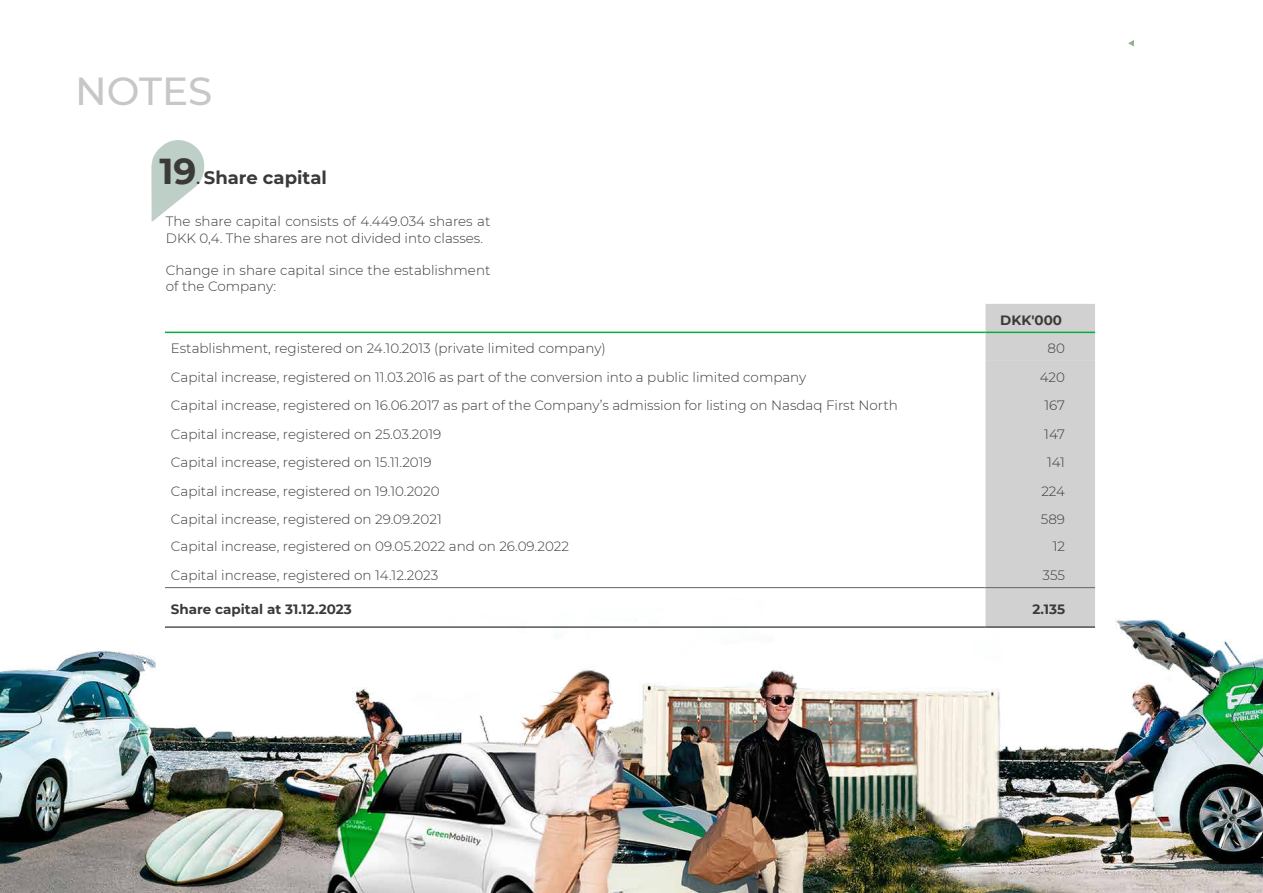
<style>
.page{position:relative;width:1263px;height:893px;background:#fff}
.page>*{position:absolute;margin:0;border:0;box-sizing:border-box;transform-origin:0 0}
.t1{font:500 39px "Montserrat";color:#c7c7c7}
.t2{font:700 36px "Montserrat";color:#3a3a39}
.t3{font:700 18px "Montserrat";color:#3a3a39}
.t4{font:500 15px "Montserrat";color:#3a3a39}
.t5{font:300 13.5px/16.2px "Montserrat";color:#3a3a39}
.t6{font:700 13.5px "Montserrat";color:#3a3a39}
.s1{font-size:13.5px}
</style>
<div class="page">
<img style="left:0;top:619px;width:1263px;height:274px">
<svg style="left:1128px;top:40px;width:6px;height:7px"></svg>
<svg style="left:151px;top:140px;width:54px;height:82px"></svg>
<div style="left:985px;top:304px;width:110px;height:323px;background:#d2d1d1"></div>
<hr style="left:165px;top:627px;width:820px;height:1px;background:#000">
<hr style="left:985px;top:627px;width:110px;height:1px;background:#000">
<hr style="left:165px;top:332px;width:820px;height:1px;background:#00b03e">
<hr style="left:985px;top:332px;width:110px;height:1px;background:#00b03e">
<hr style="left:165px;top:587px;width:820px;height:1px;background:#646363">
<hr style="left:985px;top:587px;width:110px;height:1px;background:#646363">
<h1 class="t1" style="left:75px;top:64px;width:139px">NOTES</h1>
<h2 class="t2" style="left:159px;top:145px;width:39px">19</h2>
<h3 class="t3" style="left:196px;top:165px;width:132px"><span class="s1">.</span> Share capital</h3>
<p class="t5" style="left:166px;top:213px;width:326px">The share capital consists of 4.449.034 shares at<br>DKK 0,4. The shares are not divided into classes.</p>
<p class="t5" style="left:166px;top:262px;width:326px">Change in share capital since the establishment of the Company:</p>
<p class="t6" style="left:1000px;top:310px;width:63px">DKK'000</p>
<p class="t5" style="left:171px;top:340px;width:436px">Establishment, registered on 24.10.2013 (private limited company)</p>
<p class="t5" style="left:1048px;top:340px;width:19px">80</p>
<p class="t5" style="left:171px;top:368px;width:637px">Capital increase, registered on 11.03.2016 as part of the conversion into a public limited company</p>
<p class="t5" style="left:1040px;top:368px;width:27px">420</p>
<p class="t5" style="left:171px;top:397px;width:728px">Capital increase, registered on 16.06.2017 as part of the Company’s admission for listing on Nasdaq First North</p>
<p class="t5" style="left:1044px;top:397px;width:22px">167</p>
<p class="t5" style="left:171px;top:425px;width:272px">Capital increase, registered on 25.03.2019</p>
<p class="t5" style="left:1044px;top:425px;width:22px">147</p>
<p class="t5" style="left:171px;top:454px;width:262px">Capital increase, registered on 15.11.2019</p>
<p class="t5" style="left:1047px;top:454px;width:20px">141</p>
<p class="t5" style="left:171px;top:482px;width:270px">Capital increase, registered on 19.10.2020</p>
<p class="t5" style="left:1041px;top:482px;width:25px">224</p>
<p class="t5" style="left:171px;top:510px;width:272px">Capital increase, registered on 29.09.2021</p>
<p class="t5" style="left:1041px;top:510px;width:26px">589</p>
<p class="t5" style="left:171px;top:538px;width:400px">Capital increase, registered on 09.05.2022 and on 26.09.2022</p>
<p class="t5" style="left:1053px;top:538px;width:14px">12</p>
<p class="t5" style="left:171px;top:567px;width:269px">Capital increase, registered on 14.12.2023</p>
<p class="t5" style="left:1043px;top:567px;width:24px">355</p>
<p class="t6" style="left:171px;top:599px;width:182px">Share capital at 31.12.2023</p>
<p class="t6" style="left:1032px;top:599px;width:34px">2.135</p>
<p class="t4" style="left:1168px;top:844px;width:20px">74</p>
</div>
